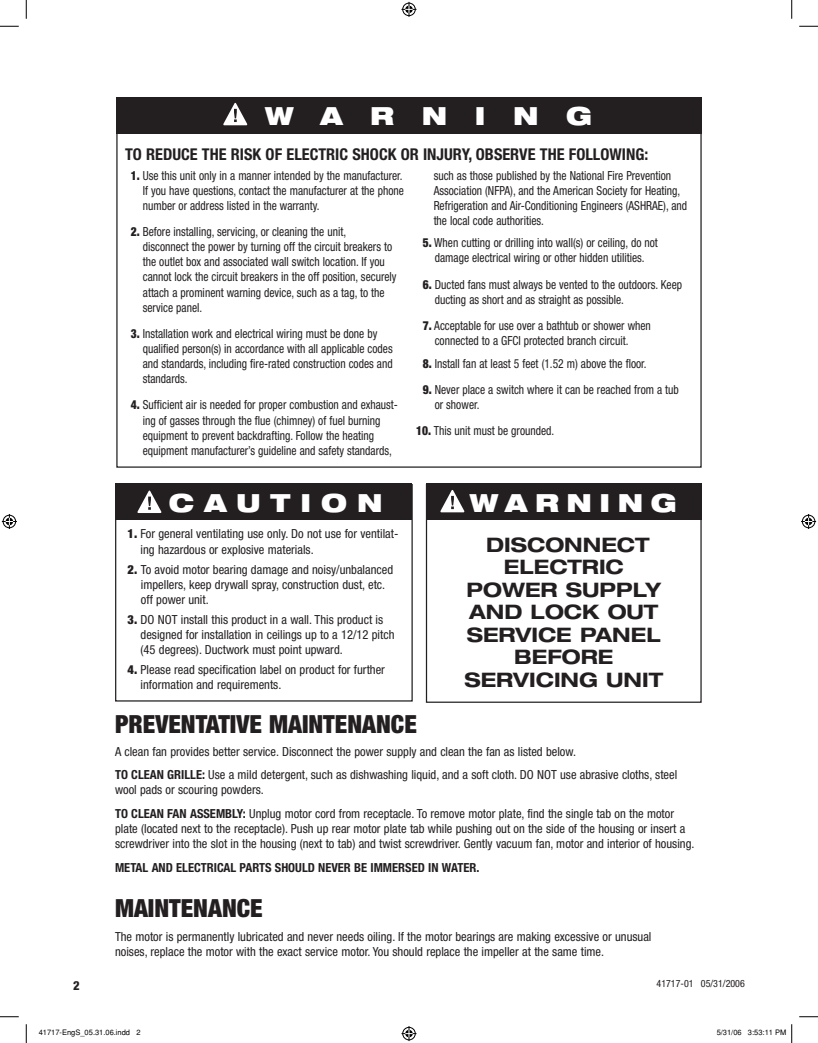
<style>
.page{position:relative;width:818px;height:1043px;background:#fff}
.page>*{position:absolute;margin:0;border:0;box-sizing:border-box;transform-origin:0 0}
.t1{font:900 condensed 25px "Helvetica Neue";color:#231f20}
.t2{font:900 expanded 25px "Helvetica Neue";letter-spacing:1.1em;color:#fff}
.t3{font:900 expanded 25px "Helvetica Neue";letter-spacing:.4em;color:#fff}
.t4{font:900 expanded 25px "Helvetica Neue";letter-spacing:.3em;color:#fff}
.t5{font:700 expanded 20px/22.5px "Helvetica Neue";color:#231f20;text-align:center}
.t6{font:700 condensed 16.25px "Helvetica Neue";color:#231f20}
.t7{font:condensed 12.5px/15px "Helvetica Neue";color:#231f20;scale:.92 1}
.t8{font:condensed 12.5px/15px "Helvetica Neue";color:#231f20}
.t9{font:700 condensed 12.5px "Helvetica Neue";color:#231f20}
.t10{font:800 condensed 12.5px "Helvetica Neue";color:#231f20}
.t11{font:condensed 10px "Helvetica Neue";color:#231f20}
.t12{font:7.5px "Helvetica";color:#000}
.s1{font-weight:900}
.s2{font-weight:700}
</style>
<div class="page">
<div style="left:115px;top:484px;width:297px;height:217px;border:1px solid #231f20"></div>
<div style="left:116px;top:97px;width:585px;height:36px;background:#231f20"></div>
<div style="left:115px;top:483px;width:296px;height:36px;background:#231f20"></div>
<div style="left:426px;top:484px;width:275px;height:36px;background:#231f20"></div>
<svg style="left:137px;top:490px;width:24px;height:23px"></svg>
<svg style="left:440px;top:490px;width:24px;height:22px"></svg>
<svg style="left:223px;top:103px;width:24px;height:22px"></svg>
<svg style="left:0;top:25px;width:19px;height:2px"></svg>
<svg style="left:799px;top:25px;width:19px;height:2px"></svg>
<svg style="left:0;top:1016px;width:19px;height:1px"></svg>
<svg style="left:799px;top:1016px;width:19px;height:1px"></svg>
<svg style="left:25px;top:0;width:2px;height:19px"></svg>
<svg style="left:25px;top:1024px;width:2px;height:18px"></svg>
<svg style="left:791px;top:0;width:1px;height:19px"></svg>
<svg style="left:401px;top:2px;width:15px;height:15px"></svg>
<svg style="left:401px;top:1026px;width:15px;height:15px"></svg>
<svg style="left:2px;top:514px;width:15px;height:15px"></svg>
<svg style="left:801px;top:514px;width:15px;height:15px"></svg>
<svg style="left:791px;top:1024px;width:1px;height:18px"></svg>
<h1 class="t2" style="left:265px;top:100px;width:329px">WARNING</h1>
<h3 class="t6" style="left:125px;top:144px;width:524px">TO REDUCE THE RISK OF ELECTRIC SHOCK OR INJURY, OBSERVE THE FOLLOWING:</h3>
<p class="t7" style="left:143px;top:168px;width:285px;text-align:justify;text-indent:-12px"><span class="s1">1.</span> Use this unit only in a manner intended by the manufacturer.<br>If you have questions, contact the manufacturer at the phone number or address listed in the warranty.</p>
<p class="t7" style="left:143px;top:224px;width:277px;text-indent:-12px"><span class="s1">2.</span> Before installing, servicing, or cleaning the unit,<br>disconnect the power by turning off the circuit breakers to the outlet box and associated wall switch location. If you cannot lock the circuit breakers in the off position, securely attach a prominent warning device, such as a tag, to the service panel.</p>
<p class="t7" style="left:143px;top:326px;width:273px;text-indent:-12px"><span class="s1">3.</span> Installation work and electrical wiring must be done by qualified person(s) in accordance with all applicable codes and standards, including fire-rated construction codes and standards.</p>
<p class="t7" style="left:143px;top:397px;width:279px;text-indent:-12px"><span class="s1">4.</span> Sufficient air is needed for proper combustion and exhaust&shy;ing of gasses through the flue (chimney) of fuel burning equipment to prevent backdrafting. Follow the heating equipment manufacturer’s guideline and safety standards,</p>
<p class="t7" style="left:433px;top:167px;width:277px">such as those published by the National Fire Prevention Association (NFPA), and the American Society for Heating, Refrigeration and Air-Conditioning Engineers (ASHRAE), and the local code authorities.</p>
<p class="t7" style="left:422px;top:235px;width:257px;text-align:center"><span class="s1">5.</span> When cutting or drilling into wall(s) or ceiling, do not damage electrical wiring or other hidden utilities.</p>
<p class="t7" style="left:434px;top:277px;width:270px;text-indent:-12px"><span class="s1">6.</span> Ducted fans must always be vented to the outdoors. Keep ducting as short and as straight as possible.</p>
<p class="t7" style="left:434px;top:318px;width:236px;text-indent:-12px"><span class="s1">7.</span> Acceptable for use over a bathtub or shower when connected to a GFCI protected branch circuit.</p>
<p class="t7" style="left:422px;top:355px;width:245px"><span class="s1">8.</span> Install fan at least 5 feet (1.52 m) above the floor.</p>
<p class="t7" style="left:434px;top:382px;width:267px;text-indent:-12px"><span class="s1">9.</span> Never place a switch where it can be reached from a tub or shower.</p>
<p class="t7" style="left:416px;top:423px;width:152px"><span class="s1">10.</span> This unit must be grounded.</p>
<h1 class="t3" style="left:169px;top:486px;width:212px">CAUTI ON</h1>
<h1 class="t4" style="left:469px;top:487px;width:209px">WARNING</h1>
<p class="t10" style="left:73px;top:978px;width:8px">2</p>
<p class="t8" style="left:141px;top:526px;width:259px;text-indent:-13px"><span class="s1">1.</span> For general ventilating use only. Do not use for ventilat&shy;ing hazardous or explosive materials.</p>
<p class="t8" style="left:141px;top:561px;width:254px;text-indent:-13px"><span class="s1">2.</span> To avoid motor bearing damage and noisy/unbalanced impellers, keep drywall spray, construction dust, etc. off power unit.</p>
<p class="t8" style="left:141px;top:611px;width:255px;text-indent:-13px"><span class="s1">3.</span> DO NOT install this product in a wall. This product is designed for installation in ceilings up to a 12/12 pitch (45 degrees). Ductwork must point upward.</p>
<p class="t8" style="left:141px;top:662px;width:246px;text-indent:-13px"><span class="s1">4.</span> Please read specification label on product for further information and requirements.</p>
<h1 class="t1" style="left:115px;top:709px;width:303px">PREVENTATIVE MAINTENANCE</h1>
<p class="t8" style="left:115px;top:739px;width:563px;line-height:23.8px">A clean fan provides better service. Disconnect the power supply and clean the fan as listed below.<br><span class="s2">TO CLEAN GRILLE:</span> Use a mild detergent, such as dishwashing liquid, and a soft cloth. DO NOT use abrasive cloths, steel</p>
<p class="t8" style="left:115px;top:778px;width:560px;line-height:23.8px">wool pads or scouring powders.<br><span class="s2">TO CLEAN FAN ASSEMBLY:</span> Unplug motor cord from receptacle. To remove motor plate, find the single tab on the motor</p>
<p class="t8" style="left:115px;top:821px;width:581px">plate (located next to the receptacle). Push up rear motor plate tab while pushing out on the side of the housing or insert a screwdriver into the slot in the housing (next to tab) and twist screwdriver. Gently vacuum fan, motor and interior of housing.</p>
<p class="t9" style="left:115px;top:860px;width:366px">METAL AND ELECTRICAL PARTS SHOULD NEVER BE IMMERSED IN WATER.</p>
<h1 class="t1" style="left:115px;top:893px;width:149px">MAINTENANCE</h1>
<p class="t8" style="left:115px;top:929px;width:538px">The motor is permanently lubricated and never needs oiling. If the motor bearings are making excessive or unusual noises, replace the motor with the exact service motor. You should replace the impeller at the same time.</p>
<h2 class="t5" style="left:464px;top:533px;width:200px">DISCONNECT<br>ELECTRIC<br>POWER SUPPLY<br>AND LOCK OUT<br>SERVICE PANEL<br>BEFORE<br>SERVICING UNIT</h2>
<p class="t11" style="left:656px;top:977px;width:90px">41717-01 05/31/2006</p>
<p class="t12" style="left:39px;top:1028px;width:103px">41717-EngS_05.31.06.indd 2</p>
<p class="t12" style="left:716px;top:1028px;width:71px">5/31/06 3:53:11 PM</p>
</div>
